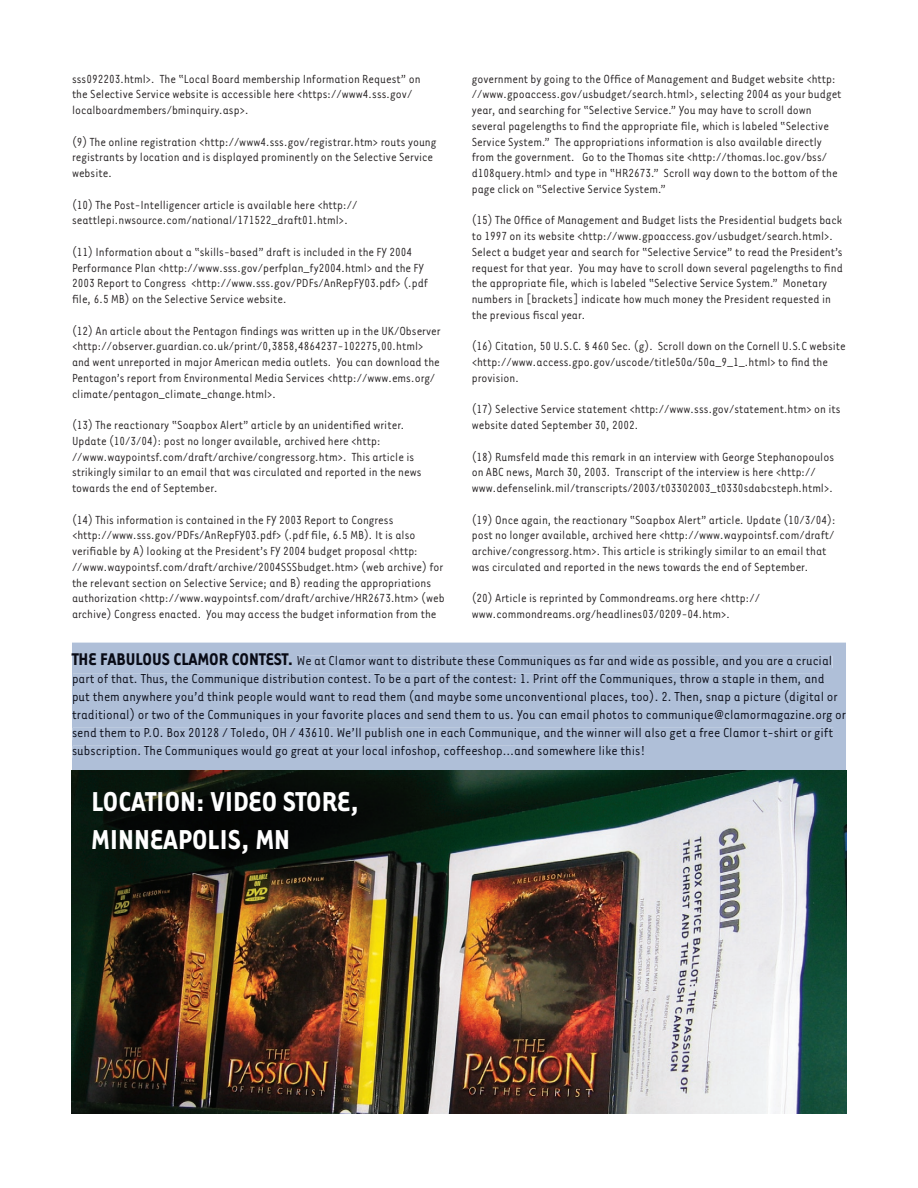
<style>
.page{position:relative;width:918px;height:1188px;background:#fff}
.page>*{position:absolute;margin:0;border:0;box-sizing:border-box;transform-origin:0 0}
.t1{font:700 31.5px/37.8px "Tarzana Narrow";color:#fff}
.t2{font:15px/18px "Tarzana Narrow";color:#090b16}
.t3{font:13.5px/15.8px "Tarzana Narrow";color:#231f20}
.s1{font-weight:700;font-size:19.5px}
</style>
<div class="page">
<svg style="left:72px;top:643px;width:774px;height:128px;background:#adbcd5"></svg>
<img style="left:72px;top:771px;width:774px;height:343px">
<div style="left:72px;top:653px;width:221px;height:12px;background:#afbfd8"></div>
<div style="left:298px;top:656px;width:534px;height:12px;background:#afbfd8"></div>
<div style="left:73px;top:674px;width:752px;height:12px;background:#afbfd8"></div>
<div style="left:73px;top:690px;width:765px;height:14px;background:#afbfd8"></div>
<div style="left:72px;top:708px;width:774px;height:14px;background:#afbfd8"></div>
<div style="left:73px;top:728px;width:760px;height:12px;background:#afbfd8"></div>
<div style="left:73px;top:746px;width:571px;height:12px;background:#afbfd8"></div>
<p class="t3" style="left:72px;top:70px;width:350px">sss092203.html&gt;. The “Local Board membership Information Request” on the Selective Service website is accessible here &lt;https://www4.sss.gov/ localboardmembers/bminquiry.asp&gt;.</p>
<p class="t3" style="left:72px;top:133px;width:366px">(9) The online registration &lt;http://www4.sss.gov/registrar.htm&gt; routs young registrants by location and is displayed prominently on the Selective Service website.</p>
<p class="t3" style="left:72px;top:196px;width:287px">(10) The Post-Intelligencer article is available here &lt;http:// seattlepi.nwsource.com/national/171522_draft01.html&gt;.</p>
<p class="t3" style="left:72px;top:243px;width:358px">(11) Information about a “skills-based” draft is included in the FY 2004<br>Performance Plan &lt;http://www.sss.gov/perfplan_fy2004.html&gt; and the FY 2003 Report to Congress &lt;http://www.sss.gov/PDFs/AnRepFY03.pdf&gt; (.pdf file, 6.5 MB) on the Selective Service website.</p>
<p class="t3" style="left:72px;top:322px;width:370px">(12) An article about the Pentagon findings was written up in the UK/Observer &lt;http://observer.guardian.co.uk/print/0,3858,4864237-102275,00.html&gt; and went unreported in major American media outlets. You can download the Pentagon’s report from Environmental Media Services &lt;http://www.ems.org/ climate/pentagon_climate_change.html&gt;.</p>
<p class="t3" style="left:72px;top:417px;width:351px">(13) The reactionary “Soapbox Alert” article by an unidentified writer.<br>Update (10/3/04): post no longer available, archived here &lt;http: //www.waypointsf.com/draft/archive/congressorg.htm&gt;. This article is strikingly similar to an email that was circulated and reported in the news towards the end of September.</p>
<p class="t3" style="left:72px;top:511px;width:374px">(14) This information is contained in the FY 2003 Report to Congress &lt;http://www.sss.gov/PDFs/AnRepFY03.pdf&gt; (.pdf file, 6.5 MB). It is also verifiable by A) looking at the President’s FY 2004 budget proposal &lt;http: //www.waypointsf.com/draft/archive/2004SSSbudget.htm&gt; (web archive) for the relevant section on Selective Service; and B) reading the appropriations authorization &lt;http://www.waypointsf.com/draft/archive/HR2673.htm&gt; (web archive) Congress enacted. You may access the budget information from the</p>
<p class="t3" style="left:472px;top:70px;width:371px">government by going to the Office of Management and Budget website &lt;http: //www.gpoaccess.gov/usbudget/search.html&gt;, selecting 2004 as your budget year, and searching for “Selective Service.” You may have to scroll down several pagelengths to find the appropriate file, which is labeled “Selective Service System.” The appropriations information is also available directly from the government. Go to the Thomas site &lt;http://thomas.loc.gov/bss/ d108query.html&gt; and type in “HR2673.” Scroll way down to the bottom of the page click on “Selective Service System.”</p>
<p class="t3" style="left:472px;top:212px;width:373px">(15) The Office of Management and Budget lists the Presidential budgets back to 1997 on its website &lt;http://www.gpoaccess.gov/usbudget/search.html&gt;.<br>Select a budget year and search for “Selective Service” to read the President’s request for that year. You may have to scroll down several pagelengths to find the appropriate file, which is labeled “Selective Service System.” Monetary numbers in [brackets] indicate how much money the President requested in the previous fiscal year.</p>
<p class="t3" style="left:472px;top:338px;width:376px">(16) Citation, 50 U.S.C. § 460 Sec. (g). Scroll down on the Cornell U.S.C website &lt;http://www.access.gpo.gov/uscode/title50a/50a_9_1_.html&gt; to find the provision.</p>
<p class="t3" style="left:472px;top:401px;width:370px">(17) Selective Service statement &lt;http://www.sss.gov/statement.htm&gt; on its website dated September 30, 2002.</p>
<p class="t3" style="left:472px;top:448px;width:364px">(18) Rumsfeld made this remark in an interview with George Stephanopoulos on ABC news, March 30, 2003. Transcript of the interview is here &lt;http:// www.defenselink.mil/transcripts/2003/t03302003_t0330sdabcsteph.html&gt;.</p>
<p class="t3" style="left:472px;top:511px;width:366px">(19) Once again, the reactionary “Soapbox Alert” article. Update (10/3/04): post no longer available, archived here &lt;http://www.waypointsf.com/draft/ archive/congressorg.htm&gt;. This article is strikingly similar to an email that was circulated and reported in the news towards the end of September.</p>
<p class="t3" style="left:472px;top:590px;width:290px">(20) Article is reprinted by Commondreams.org here &lt;http:// www.commondreams.org/headlines03/0209-04.htm&gt;.</p>
<p class="t2" style="left:72px;top:651px;width:775px;text-indent:35px"><span class="s1">ABULOUS CLAMOR CONTEST.</span> We at Clamor want to distribute these Communiques as far and wide as possible, and you are a crucial part of that. Thus, the Communique distribution contest. To be a part of the contest: 1. Print off the Communiques, throw a staple in them, and put them anywhere you’d think people would want to read them (and maybe some unconventional places, too). 2. Then, snap a picture (digital or traditional) or two of the Communiques in your favorite places and send them to us. You can email photos to communique@clamormagazine.org or send them to P.O. Box 20128 / Toledo, OH / 43610. We’ll publish one in each Communique, and the winner will also get a free Clamor t-shirt or gift subscription. The Communiques would go great at your local infoshop, coffeeshop…and somewhere like this!</p>
<h1 class="t1" style="left:92px;top:781px;width:270px">LOCATION: VIDEO STORE,<br>MINNEAPOLIS, MN</h1>
</div>
